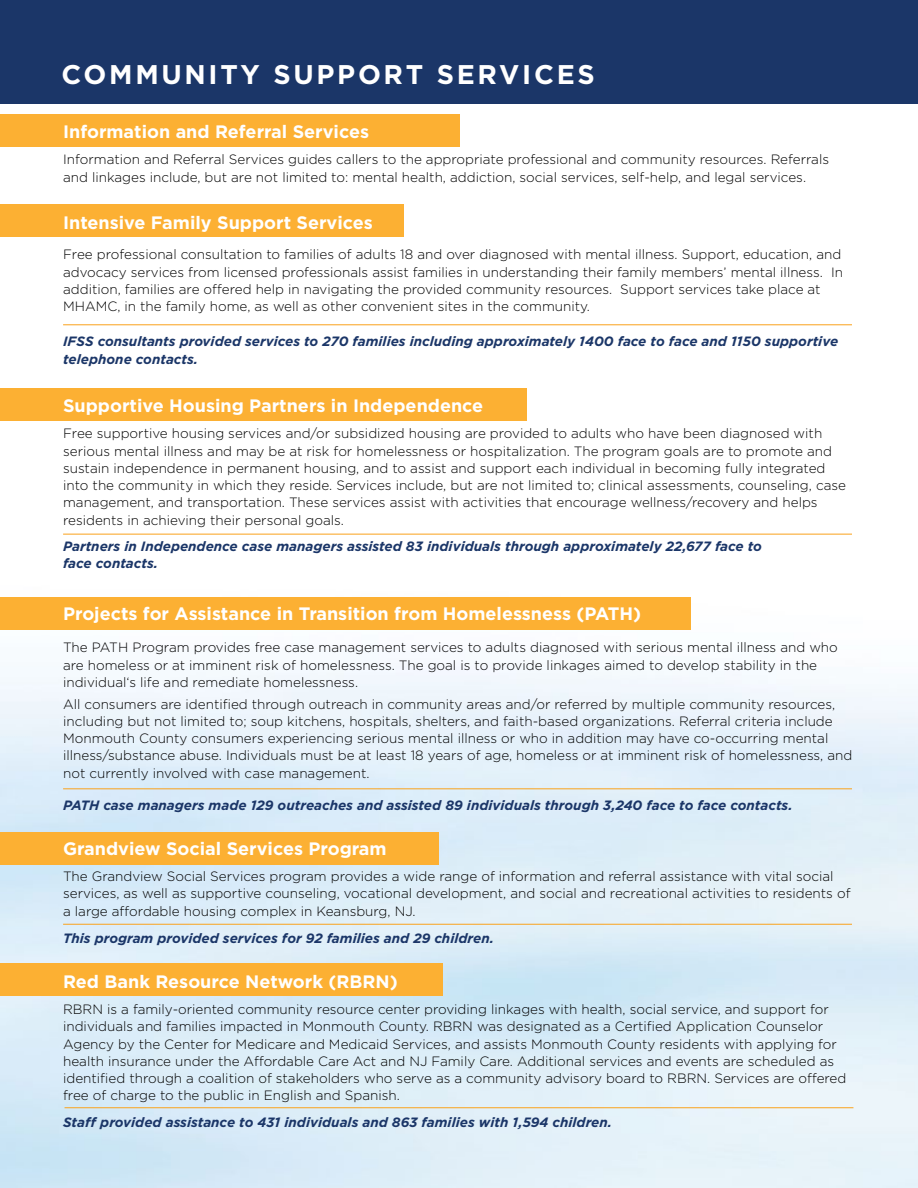
<style>
.page{position:relative;width:918px;height:1188px;background:#fff}
.page>*{position:absolute;margin:0;border:0;box-sizing:border-box;transform-origin:0 0}
.t1{font:700 27px "Gotham";letter-spacing:.1em;color:#fff}
.t2{font:700 18px "Gotham";color:#fff}
.t3{font:300 13.5px/17.2px "Gotham";color:#000}
.t4{font:italic 700 13.5px/17.2px "Gotham";color:#1b3668}
</style>
<div class="page">
<div style="left:0;top:388px;width:526px;height:33px;background:#fcb033"></div>
<img style="left:0;top:533px;width:918px;height:655px">
<div style="left:0;top:0;width:918px;height:103px;background:#1b3668"></div>
<div style="left:0;top:963px;width:443px;height:33px;background:#fcb033"></div>
<div style="left:0;top:598px;width:690px;height:32px;background:#fcb033"></div>
<div style="left:0;top:205px;width:403px;height:32px;background:#fcb033"></div>
<hr style="left:63px;top:325px;width:789px;height:1px;background:#faa21b">
<hr style="left:63px;top:924px;width:789px;height:1px;background:#faa21b">
<hr style="left:65px;top:1107px;width:788px;height:1px;background:#faa21b">
<hr style="left:63px;top:534px;width:789px;height:1px;background:#faa21b">
<hr style="left:63px;top:789px;width:789px;height:1px;background:#faa21b">
<div style="left:0;top:114px;width:460px;height:32px;background:#fcb033"></div>
<div style="left:0;top:832px;width:438px;height:33px;background:#fcb033"></div>
<h1 class="t1" style="left:62px;top:56px;width:535px">COMMUNITY SUPPORT SERVICES</h1>
<h2 class="t2" style="left:63px;top:120px;width:308px">Information and Referral Services</h2>
<p class="t3" style="left:63px;top:150px;width:768px">Information and Referral Services guides callers to the appropriate professional and community resources. Referrals and linkages include, but are not limited to: mental health, addiction, social services, self-help, and legal services.</p>
<h2 class="t2" style="left:63px;top:210px;width:311px">Intensive Family Support Services</h2>
<p class="t3" style="left:63px;top:246px;width:781px">Free professional consultation to families of adults 18 and over diagnosed with mental illness. Support, education, and advocacy services from licensed professionals assist families in understanding their family members’ mental illness. In addition, families are offered help in navigating the provided community resources. Support services take place at MHAMC, in the family home, as well as other convenient sites in the community.</p>
<p class="t4" style="left:63px;top:333px;width:777px">IFSS consultants provided services to 270 families including approximately 1400 face to face and 1150 supportive telephone contacts.</p>
<h2 class="t2" style="left:63px;top:394px;width:422px">Supportive Housing Partners in Independence</h2>
<p class="t3" style="left:63px;top:424px;width:785px">Free supportive housing services and/or subsidized housing are provided to adults who have been diagnosed with serious mental illness and may be at risk for homelessness or hospitalization. The program goals are to promote and sustain independence in permanent housing, and to assist and support each individual in becoming fully integrated into the community in which they reside. Services include, but are not limited to; clinical assessments, counseling, case management, and transportation. These services assist with activities that encourage wellness/recovery and helps residents in achieving their personal goals.</p>
<p class="t4" style="left:63px;top:537px;width:700px">Partners in Independence case managers assisted 83 individuals through approximately 22,677 face to face contacts.</p>
<h2 class="t2" style="left:63px;top:602px;width:580px">Projects for Assistance in Transition from Homelessness (PATH)</h2>
<p class="t3" style="left:63px;top:639px;width:776px">The PATH Program provides free case management services to adults diagnosed with serious mental illness and who are homeless or at imminent risk of homelessness. The goal is to provide linkages aimed to develop stability in the individual‘s life and remediate homelessness.</p>
<p class="t3" style="left:63px;top:695px;width:791px">All consumers are identified through outreach in community areas and/or referred by multiple community resources, including but not limited to; soup kitchens, hospitals, shelters, and faith-based organizations. Referral criteria include Monmouth County consumers experiencing serious mental illness or who in addition may have co-occurring mental illness/substance abuse. Individuals must be at least 18 years of age, homeless or at imminent risk of homelessness, and not currently involved with case management.</p>
<p class="t4" style="left:63px;top:796px;width:731px">PATH case managers made 129 outreaches and assisted 89 individuals through 3,240 face to face contacts.</p>
<h2 class="t2" style="left:63px;top:837px;width:325px">Grandview Social Services Program</h2>
<p class="t3" style="left:63px;top:867px;width:789px">The Grandview Social Services program provides a wide range of information and referral assistance with vital social services, as well as supportive counseling, vocational development, and social and recreational activities to residents of a large affordable housing complex in Keansburg, NJ.</p>
<p class="t4" style="left:63px;top:929px;width:432px">This program provided services for 92 families and 29 children.</p>
<h2 class="t2" style="left:63px;top:970px;width:336px">Red Bank Resource Network (RBRN)</h2>
<p class="t3" style="left:63px;top:1000px;width:785px">RBRN is a family-oriented community resource center providing linkages with health, social service, and support for individuals and families impacted in Monmouth County. RBRN was designated as a Certified Application Counselor Agency by the Center for Medicare and Medicaid Services, and assists Monmouth County residents with applying for health insurance under the Affordable Care Act and NJ Family Care. Additional services and events are scheduled as identified through a coalition of stakeholders who serve as a community advisory board to RBRN. Services are offered free of charge to the public in English and Spanish.</p>
<p class="t4" style="left:63px;top:1113px;width:551px">Staff provided assistance to 431 individuals and 863 families with 1,594 children.</p>
</div>
